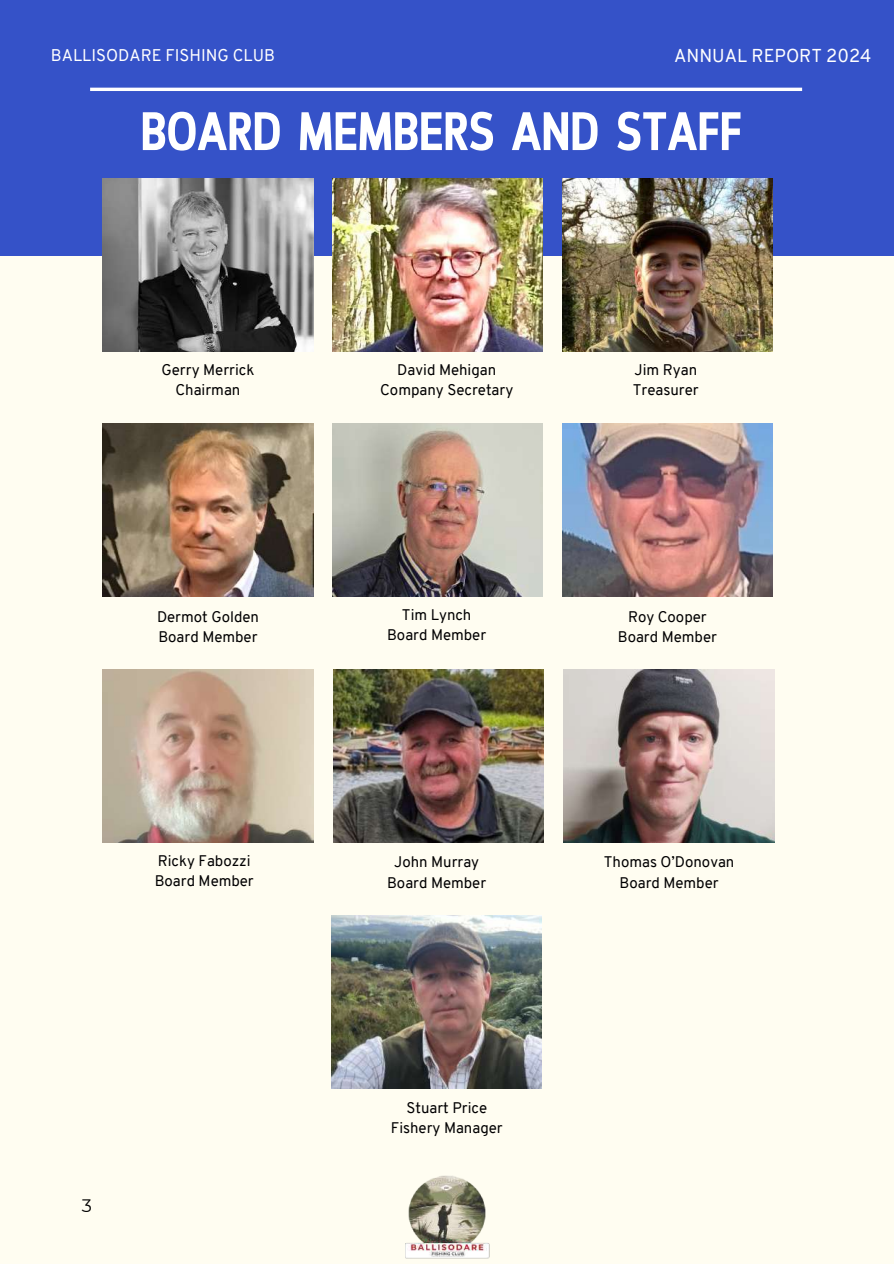
<style>
.page{position:relative;width:894px;height:1264px;background:#fff}
.page>*{position:absolute;margin:0;border:0;box-sizing:border-box;transform-origin:0 0}
.t1{font:700 54px "Cloud Cond";color:#fff}
.t2{font:18.15px "Overpass";color:#fff}
.t3{font:18px "Montserrat";color:#000}
.t4{font:16.5px "Overpass";color:#fff}
.t5{font:15px/20.2px "Overpass";color:#000001;text-align:center}
</style>
<div class="page">
<div style="left:0;top:0;width:893px;height:1263px;background:#fffdf1"></div>
<div style="left:0;top:0;width:893px;height:255px;background:#3552c8"></div>
<img style="left:103px;top:178px;width:210px;height:174px">
<hr style="left:90px;top:88px;width:711px;height:3px;background:#fff">
<img style="left:562px;top:178px;width:210px;height:174px">
<img style="left:332px;top:178px;width:210px;height:174px">
<img style="left:103px;top:423px;width:210px;height:173px">
<img style="left:332px;top:423px;width:210px;height:173px">
<img style="left:562px;top:423px;width:210px;height:173px">
<img style="left:103px;top:669px;width:210px;height:173px">
<img style="left:333px;top:669px;width:210px;height:173px">
<img style="left:563px;top:669px;width:211px;height:173px">
<img style="left:331px;top:915px;width:210px;height:173px">
<img style="left:405px;top:1175px;width:85px;height:84px">
<p class="t4" style="left:51px;top:49px;width:225px">BALLISODARE FISHING CLUB</p>
<p class="t2" style="left:674px;top:49px;width:199px">ANNUAL REPORT 2024</p>
<h1 class="t1" style="left:140px;top:111px;width:602px">BOARD MEMBERS AND STAFF</h1>
<p class="t5" style="left:161px;top:361px;width:94px">Gerry Merrick<br>Chairman</p>
<p class="t5" style="left:380px;top:361px;width:135px">David Mehigan<br>Company Secretary</p>
<p class="t5" style="left:632px;top:361px;width:67px;text-align:left">Jim Ryan<br>Treasurer</p>
<p class="t5" style="left:157px;top:607px;width:103px;text-align:left">Dermot Golden<br>Board Member</p>
<p class="t5" style="left:387px;top:606px;width:100px">Tim Lynch<br>Board Member</p>
<p class="t5" style="left:617px;top:607px;width:100px">Roy Cooper<br>Board Member</p>
<p class="t5" style="left:155px;top:852px;width:100px;text-align:left">Ricky Fabozzi<br>Board Member</p>
<p class="t5" style="left:387px;top:853px;width:100px">John Murray<br>Board Member</p>
<p class="t5" style="left:603px;top:853px;width:132px">Thomas O’Donovan<br>Board Member</p>
<p class="t3" style="left:82px;top:1194px;width:12px">3</p>
<p class="t5" style="left:391px;top:1098px;width:113px">Stuart Price<br>Fishery Manager</p>
</div>
